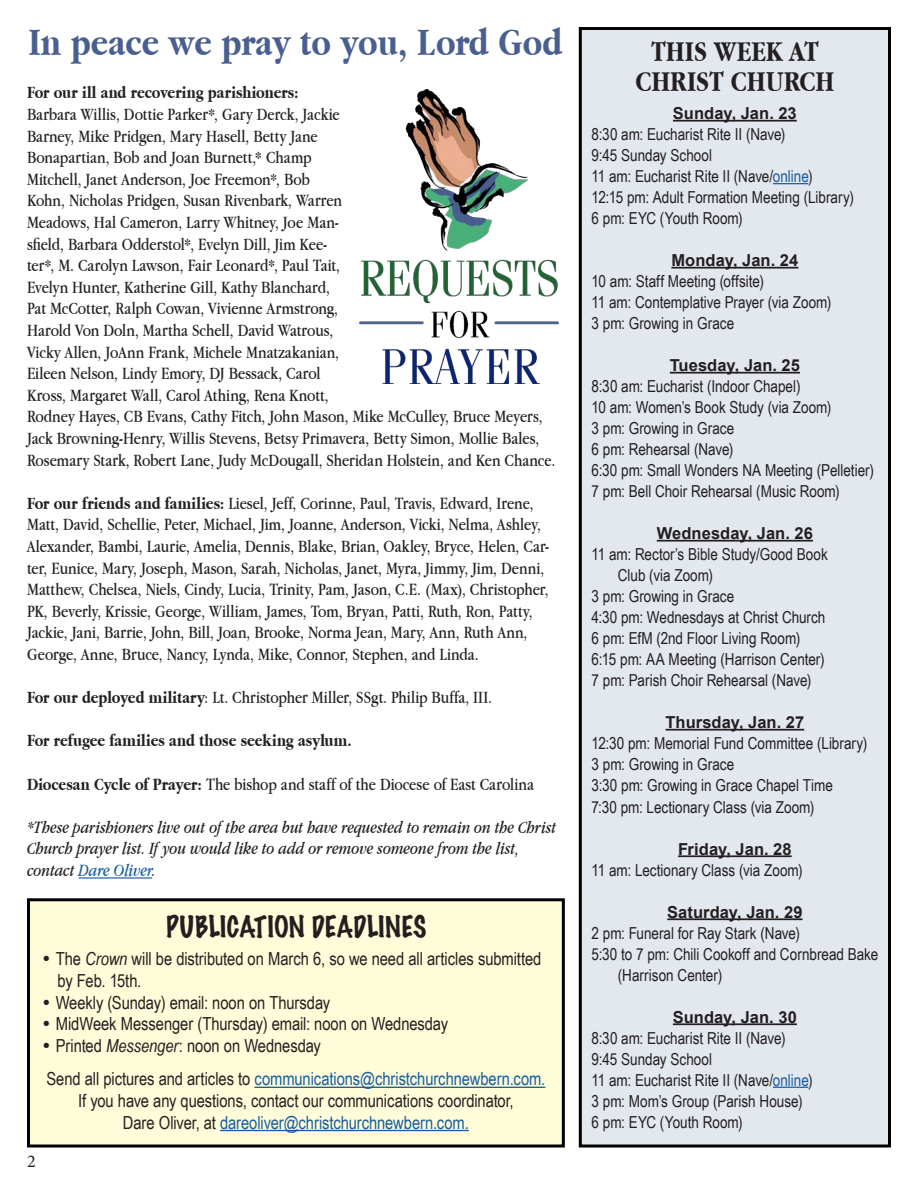
<style>
.page{position:relative;width:918px;height:1188px;background:#fff}
.page>*{position:absolute;margin:0;border:0;box-sizing:border-box;transform-origin:0 0}
.t1{font:700 40.5px "Apple Garamond";color:#495f90}
.t2{font:700 30px "Apple Garamond";letter-spacing:-.005em;color:#231f20}
.t3{font:100 27px "Marker Felt";color:#231f20}
.t4{font:18px/21.6px "Apple Garamond";color:#231f20}
.t5{font:18px/21.6px "Arial Narrow";letter-spacing:-.005em;color:#231f20;text-align:center}
.t6{font:italic 18px/21.6px "Apple Garamond";letter-spacing:-.005em;color:#231f20}
.t7{font:18px "Arial Narrow";letter-spacing:-.005em;color:#175d9e}
.t8{font:700 18px "Apple Garamond";color:#231f20}
.t9{font:18px "Minion Pro";color:#231f20}
.t10{font:16.5px "Arial Narrow";color:#231f20}
.t11{font:700 16.5px "Arial";letter-spacing:.005em;color:#231f20}
.s1{font-weight:700}
.s2{color:#175d9e}
.s3{font-family:"Apple Garamond"}
.s4{font-style:italic}
.s5{color:#231f20}
</style>
<div class="page">
<div style="left:580px;top:28px;width:310px;height:1118px;background:#e3e7ee"></div>
<div style="left:579px;top:27px;width:312px;height:1121px;border:3px solid #000"></div>
<div style="left:28px;top:900px;width:535px;height:246px;background:#fffcd9"></div>
<div style="left:27px;top:898px;width:538px;height:250px;border:3px solid #000"></div>
<hr style="left:79px;top:877px;width:73px;height:2px;background:#175d9e">
<hr style="left:673px;top:120px;width:124px;height:2px;background:#231f20">
<hr style="left:773px;top:183px;width:35px;height:1px;background:#175d9e">
<hr style="left:671px;top:267px;width:127px;height:2px;background:#231f20">
<hr style="left:670px;top:372px;width:130px;height:2px;background:#231f20">
<hr style="left:657px;top:540px;width:156px;height:2px;background:#231f20">
<hr style="left:666px;top:729px;width:138px;height:2px;background:#231f20">
<hr style="left:678px;top:855px;width:114px;height:2px;background:#231f20">
<hr style="left:667px;top:918px;width:136px;height:2px;background:#231f20">
<hr style="left:673px;top:1023px;width:124px;height:2px;background:#231f20">
<hr style="left:773px;top:1087px;width:35px;height:1px;background:#175d9e">
<hr style="left:254px;top:1087px;width:291px;height:1px;background:#175d9e">
<hr style="left:220px;top:1130px;width:249px;height:1px;background:#175d9e">
<img style="left:359px;top:90px;width:200px;height:293px">
<p class="t1" style="left:28px;top:20px;width:536px">In peace we pray to you, Lord God</p>
<p class="t4" style="left:27px;top:81px;width:530px"><span class="s1">For our ill and recovering parishioners:<br></span>Barbara Willis, Dottie Parker*, Gary Derck, Jackie<br>Barney, Mike Pridgen, Mary Hasell, Betty Jane<br>Bonapartian, Bob and Joan Burnett,* Champ<br>Mitchell, Janet Anderson, Joe Freemon*, Bob<br>Kohn, Nicholas Pridgen, Susan Rivenbark, Warren<br>Meadows, Hal Cameron, Larry Whitney, Joe Man-<br>sfield, Barbara Odderstol*, Evelyn Dill, Jim Kee-<br>ter*, M. Carolyn Lawson, Fair Leonard*, Paul Tait,<br>Evelyn Hunter, Katherine Gill, Kathy Blanchard,<br>Pat McCotter, Ralph Cowan, Vivienne Armstrong,<br>Harold Von Doln, Martha Schell, David Watrous,<br>Vicky Allen, JoAnn Frank, Michele Mnatzakanian,<br>Eileen Nelson, Lindy Emory, DJ Bessack, Carol<br>Kross, Margaret Wall, Carol Athing, Rena Knott,<br>Rodney Hayes, CB Evans, Cathy Fitch, John Mason, Mike McCulley, Bruce Meyers, Jack Browning-Henry, Willis Stevens, Betsy Primavera, Betty Simon, Mollie Bales, Rosemary Stark, Robert Lane, Judy McDougall, Sheridan Holstein, and Ken Chance.</p>
<p class="t4" style="left:27px;top:492px;width:524px"><span class="s1">For our friends and families:</span> Liesel, Jeff, Corinne, Paul, Travis, Edward, Irene, Matt, David, Schellie, Peter, Michael, Jim, Joanne, Anderson, Vicki, Nelma, Ashley, Alexander, Bambi, Laurie, Amelia, Dennis, Blake, Brian, Oakley, Bryce, Helen, Car&shy;ter, Eunice, Mary, Joseph, Mason, Sarah, Nicholas, Janet, Myra, Jimmy, Jim, Denni, Matthew, Chelsea, Niels, Cindy, Lucia, Trinity, Pam, Jason, C.E. (Max), Christopher, PK, Beverly, Krissie, George, William, James, Tom, Bryan, Patti, Ruth, Ron, Patty, Jackie, Jani, Barrie, John, Bill, Joan, Brooke, Norma Jean, Mary, Ann, Ruth Ann, George, Anne, Bruce, Nancy, Lynda, Mike, Connor, Stephen, and Linda.</p>
<p class="t4" style="left:27px;top:686px;width:467px"><span class="s1">For our deployed military</span>: Lt. Christopher Miller, SSgt. Philip Buffa, III.</p>
<p class="t8" style="left:27px;top:731px;width:326px">For refugee families and those seeking asylum.</p>
<p class="t4" style="left:27px;top:773px;width:508px"><span class="s1">Diocesan Cycle of Prayer:</span> The bishop and staff of the Diocese of East Carolina</p>
<p class="t6" style="left:27px;top:816px;width:531px">*These parishioners live out of the area but have requested to remain on the Christ<br>Church prayer list. If you would like to add or remove someone from the list, contact <span class="s2">Dare Oliver</span>.</p>
<p class="t3" style="left:166px;top:906px;width:262px">PUBLICATION DEADLINES</p>
<p class="t5" style="left:41px;top:948px;width:502px"><span class="s3">•</span> The <span class="s4">Crown</span> will be distributed on March 6, so we need all articles submitted</p>
<p class="t5" style="left:58px;top:969px;width:85px">by Feb. 15th.</p>
<p class="t5" style="left:41px;top:991px;width:291px"><span class="s3">•</span> Weekly (Sunday) email: noon on Thursday</p>
<p class="t5" style="left:41px;top:1012px;width:408px"><span class="s3">•</span> MidWeek Messenger (Thursday) email: noon on Wednesday</p>
<p class="t5" style="left:41px;top:1034px;width:281px"><span class="s3">•</span> Printed <span class="s4">Messenger</span>: noon on Wednesday</p>
<p class="t5" style="left:46px;top:1068px;width:500px">Send all pictures and articles to <span class="s2">communications@christchurchnewbern.com.<br></span>If you have any questions, contact our communications coordinator,</p>
<p class="t7" style="left:123px;top:1109px;width:347px"><span class="s5">Dare Oliver, at</span> dareoliver@christchurchnewbern.com.</p>
<p class="t9" style="left:27px;top:1150px;width:10px">2</p>
<p class="t2" style="left:651px;top:35px;width:169px">THIS WEEK AT</p>
<p class="t2" style="left:635px;top:65px;width:201px">CHRIST CHURCH</p>
<p class="t11" style="left:673px;top:102px;width:125px">Sunday, Jan. 23</p>
<p class="t10" style="left:592px;top:122px;width:195px">8:30 am: Eucharist Rite II (Nave)</p>
<p class="t10" style="left:592px;top:143px;width:122px">9:45 Sunday School</p>
<p class="t10" style="left:592px;top:164px;width:223px">11 am: Eucharist Rite II (Nave/<span class="s2">online</span>)</p>
<p class="t10" style="left:592px;top:185px;width:264px">12:15 pm: Adult Formation Meeting (Library)</p>
<p class="t10" style="left:592px;top:206px;width:153px">6 pm: EYC (Youth Room)</p>
<p class="t11" style="left:671px;top:249px;width:128px">Monday, Jan. 24</p>
<p class="t10" style="left:592px;top:269px;width:174px">10 am: Staff Meeting (offsite)</p>
<p class="t10" style="left:592px;top:290px;width:241px">11 am: Contemplative Prayer (via Zoom)</p>
<p class="t10" style="left:592px;top:311px;width:144px">3 pm: Growing in Grace</p>
<p class="t11" style="left:670px;top:354px;width:132px">Tuesday, Jan. 25</p>
<p class="t10" style="left:592px;top:374px;width:210px">8:30 am: Eucharist (Indoor Chapel)</p>
<p class="t10" style="left:592px;top:395px;width:241px">10 am: Women’s Book Study (via Zoom)</p>
<p class="t10" style="left:592px;top:416px;width:144px">3 pm: Growing in Grace</p>
<p class="t10" style="left:592px;top:437px;width:143px">6 pm: Rehearsal (Nave)</p>
<p class="t10" style="left:592px;top:458px;width:284px">6:30 pm: Small Wonders NA Meeting (Pelletier)</p>
<p class="t10" style="left:592px;top:479px;width:250px">7 pm: Bell Choir Rehearsal (Music Room)</p>
<p class="t11" style="left:657px;top:522px;width:158px">Wednesday, Jan. 26</p>
<p class="t10" style="left:592px;top:542px;width:238px">11 am: Rector’s Bible Study/Good Book</p>
<p class="t10" style="left:618px;top:563px;width:97px">Club (via Zoom)</p>
<p class="t10" style="left:592px;top:584px;width:144px">3 pm: Growing in Grace</p>
<p class="t10" style="left:592px;top:605px;width:235px">4:30 pm: Wednesdays at Christ Church</p>
<p class="t10" style="left:592px;top:626px;width:210px">6 pm: EfM (2nd Floor Living Room)</p>
<p class="t10" style="left:592px;top:647px;width:235px">6:15 pm: AA Meeting (Harrison Center)</p>
<p class="t10" style="left:592px;top:668px;width:221px">7 pm: Parish Choir Rehearsal (Nave)</p>
<p class="t11" style="left:666px;top:711px;width:140px">Thursday, Jan. 27</p>
<p class="t10" style="left:592px;top:731px;width:277px">12:30 pm: Memorial Fund Committee (Library)</p>
<p class="t10" style="left:592px;top:752px;width:144px">3 pm: Growing in Grace</p>
<p class="t10" style="left:592px;top:773px;width:243px">3:30 pm: Growing in Grace Chapel Time</p>
<p class="t10" style="left:592px;top:795px;width:224px">7:30 pm: Lectionary Class (via Zoom)</p>
<p class="t11" style="left:678px;top:837px;width:115px">Friday, Jan. 28</p>
<p class="t10" style="left:592px;top:858px;width:213px">11 am: Lectionary Class (via Zoom)</p>
<p class="t11" style="left:667px;top:900px;width:137px">Saturday, Jan. 29</p>
<p class="t10" style="left:592px;top:921px;width:210px">2 pm: Funeral for Ray Stark (Nave)</p>
<p class="t10" style="left:592px;top:942px;width:288px">5:30 to 7 pm: Chili Cookoff and Cornbread Bake</p>
<p class="t10" style="left:618px;top:963px;width:106px">(Harrison Center)</p>
<p class="t11" style="left:673px;top:1005px;width:126px">Sunday, Jan. 30</p>
<p class="t10" style="left:592px;top:1026px;width:195px">8:30 am: Eucharist Rite II (Nave)</p>
<p class="t10" style="left:592px;top:1047px;width:122px">9:45 Sunday School</p>
<p class="t10" style="left:592px;top:1068px;width:223px">11 am: Eucharist Rite II (Nave/<span class="s2">online</span>)</p>
<p class="t10" style="left:592px;top:1089px;width:212px">3 pm: Mom’s Group (Parish House)</p>
<p class="t10" style="left:592px;top:1110px;width:153px">6 pm: EYC (Youth Room)</p>
</div>
